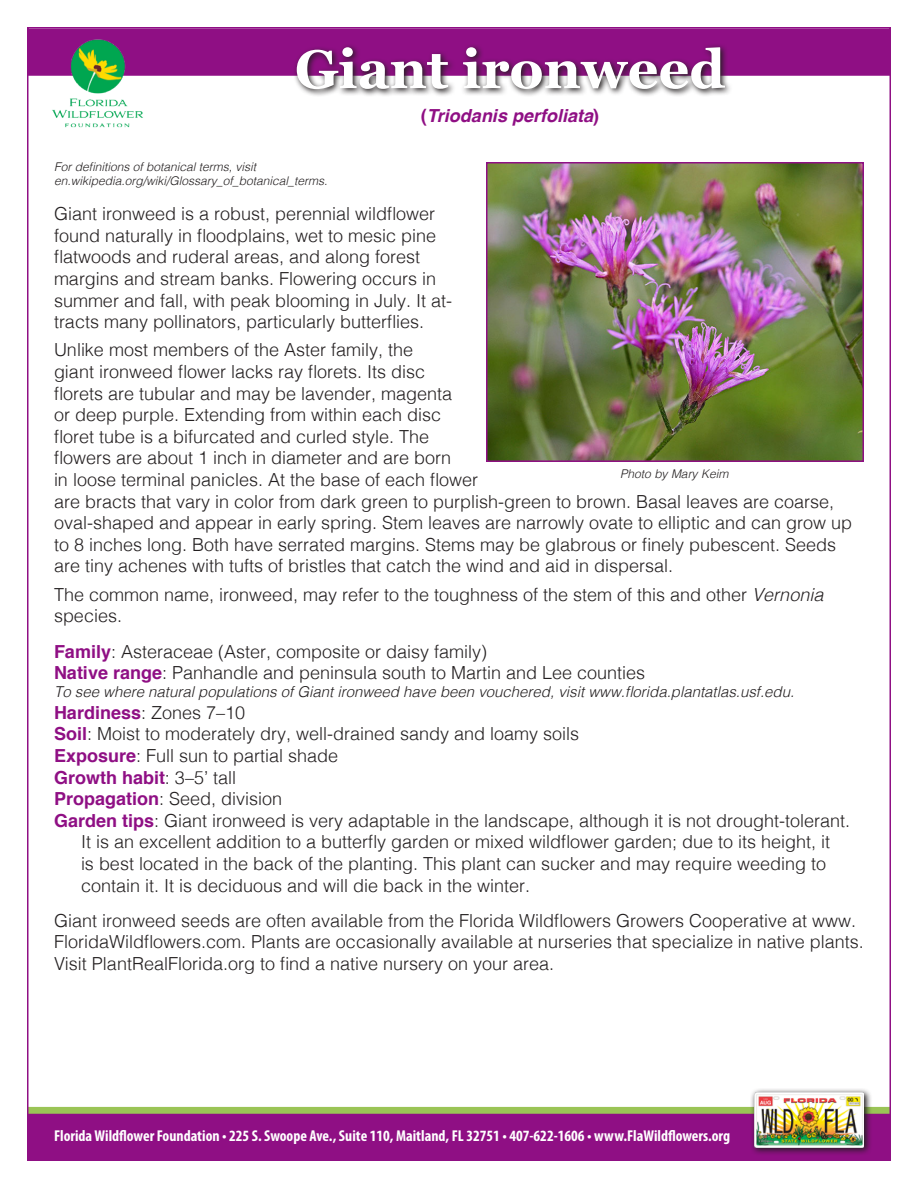
<style>
.page{position:relative;width:918px;height:1188px;background:#fff}
.page>*{position:absolute;margin:0;border:0;box-sizing:border-box;transform-origin:0 0}
.t1{font:700 54px "Georgia";color:#fff}
.t2{font:300 18px/21.6px "Helvetica";color:#231f20}
.t3{font:italic 700 18px "Helvetica";color:#8f0f84}
.t4{font:700 18px "Helvetica";color:#8f0f84}
.t5{font:700 condensed 15.75px "Myriad Pro";color:#fff}
.t6{font:italic 300 15px "Helvetica";color:#231f20}
.t7{font:italic 300 12px/14.4px "Helvetica";color:#231f20}
.s1{font-style:normal}
.s2{font-style:italic}
.s3{font-weight:700;color:#8f0f84}
.s4{font-weight:300;color:#231f20}
</style>
<div class="page">
<div style="left:27px;top:1107px;width:864px;height:7px;background:#9ac456"></div>
<div style="left:27px;top:1114px;width:864px;height:47px;background:#8f0f84"></div>
<div style="left:27px;top:28px;width:864px;height:48px;background:#8f0f84;border:2px solid #8f0f84"></div>
<img style="left:47px;top:28px;width:102px;height:100px">
<svg style="left:293px;top:45px;width:440px;height:51px"></svg>
<img style="left:489px;top:165px;width:372px;height:294px">
<div style="left:486px;top:162px;width:378px;height:300px;border:2px solid #8f0f84"></div>
<svg style="left:750px;top:1089px;width:122px;height:65px"></svg>
<img style="left:754px;top:1092px;width:110px;height:56px">
<p class="t1" style="left:295px;top:29px;width:432px">Giant ironweed</p>
<p class="t3" style="left:421px;top:100px;width:180px"><span class="s1">(</span>Triodanis perfoliata<span class="s1">)</span></p>
<p class="t7" style="left:54px;top:158px;width:275px">For definitions of botanical terms, visit en.wikipedia.org/wiki/Glossary_of_botanical_terms.</p>
<p class="t2" style="left:54px;top:202px;width:400px">Giant ironweed is a robust, perennial wildflower found naturally in floodplains, wet to mesic pine flatwoods and ruderal areas, and along forest margins and stream banks. Flowering occurs in summer and fall, with peak blooming in July. It at&shy;tracts many pollinators, particularly butterflies.</p>
<p class="t2" style="left:54px;top:338px;width:800px">Unlike most members of the Aster family, the<br>giant ironweed flower lacks ray florets. Its disc<br>florets are tubular and may be lavender, magenta<br>or deep purple. Extending from within each disc<br>floret tube is a bifurcated and curled style. The<br>flowers are about 1 inch in diameter and are born<br>in loose terminal panicles. At the base of each flower<br>are bracts that vary in color from dark green to purplish-green to brown. Basal leaves are coarse, oval-shaped and appear in early spring. Stem leaves are narrowly ovate to elliptic and can grow up to 8 inches long. Both have serrated margins. Stems may be glabrous or finely pubescent. Seeds are tiny achenes with tufts of bristles that catch the wind and aid in dispersal.</p>
<p class="t2" style="left:54px;top:582px;width:771px">The common name, ironweed, may refer to the toughness of the stem of this and other <span class="s2">Vernonia </span>species.</p>
<p class="t2" style="left:54px;top:639px;width:435px"><span class="s3">Family</span>: Asteraceae (Aster, composite or daisy family)</p>
<p class="t2" style="left:54px;top:661px;width:593px"><span class="s3">Native range</span>: Panhandle and peninsula south to Martin and Lee counties</p>
<p class="t6" style="left:54px;top:679px;width:742px">To see where natural populations of Giant ironweed have been vouchered, visit www.florida.plantatlas.usf.edu.</p>
<p class="t2" style="left:54px;top:700px;width:193px"><span class="s3">Hardiness</span>: Zones 7–10</p>
<p class="t2" style="left:54px;top:722px;width:527px"><span class="s3">Soil</span>: Moist to moderately dry, well-drained sandy and loamy soils</p>
<p class="t2" style="left:54px;top:743px;width:286px"><span class="s3">Exposure</span>: Full sun to partial shade</p>
<p class="t4" style="left:54px;top:763px;width:184px">Growth habit<span class="s4">: 3–5’ tall</span></p>
<p class="t2" style="left:54px;top:787px;width:230px"><span class="s3">Propagation</span>: Seed, division</p>
<p class="t2" style="left:81px;top:808px;width:771px;text-indent:-27px"><span class="s3">Garden tips</span>: Giant ironweed is very adaptable in the landscape, although it is not drought-tolerant.<br>It is an excellent addition to a butterfly garden or mixed wildflower garden; due to its height, it<br>is best located in the back of the planting. This plant can sucker and may require weeding to contain it. It is deciduous and will die back in the winter.</p>
<p class="t2" style="left:54px;top:908px;width:811px">Giant ironweed seeds are often available from the Florida Wildflowers Growers Cooperative at www.<br>FloridaWildflowers.com. Plants are occasionally available at nurseries that specialize in native plants.<br>Visit PlantRealFlorida.org to find a native nursery on your area.</p>
<p class="t7" style="left:620px;top:465px;width:110px">Photo by Mary Keim</p>
<p class="t5" style="left:54px;top:1126px;width:678px">Florida Wildflower Foundation • 225 S. Swoope Ave., Suite 110, Maitland, FL 32751 • 407-622-1606 • www.FlaWildflowers.org</p>
</div>
